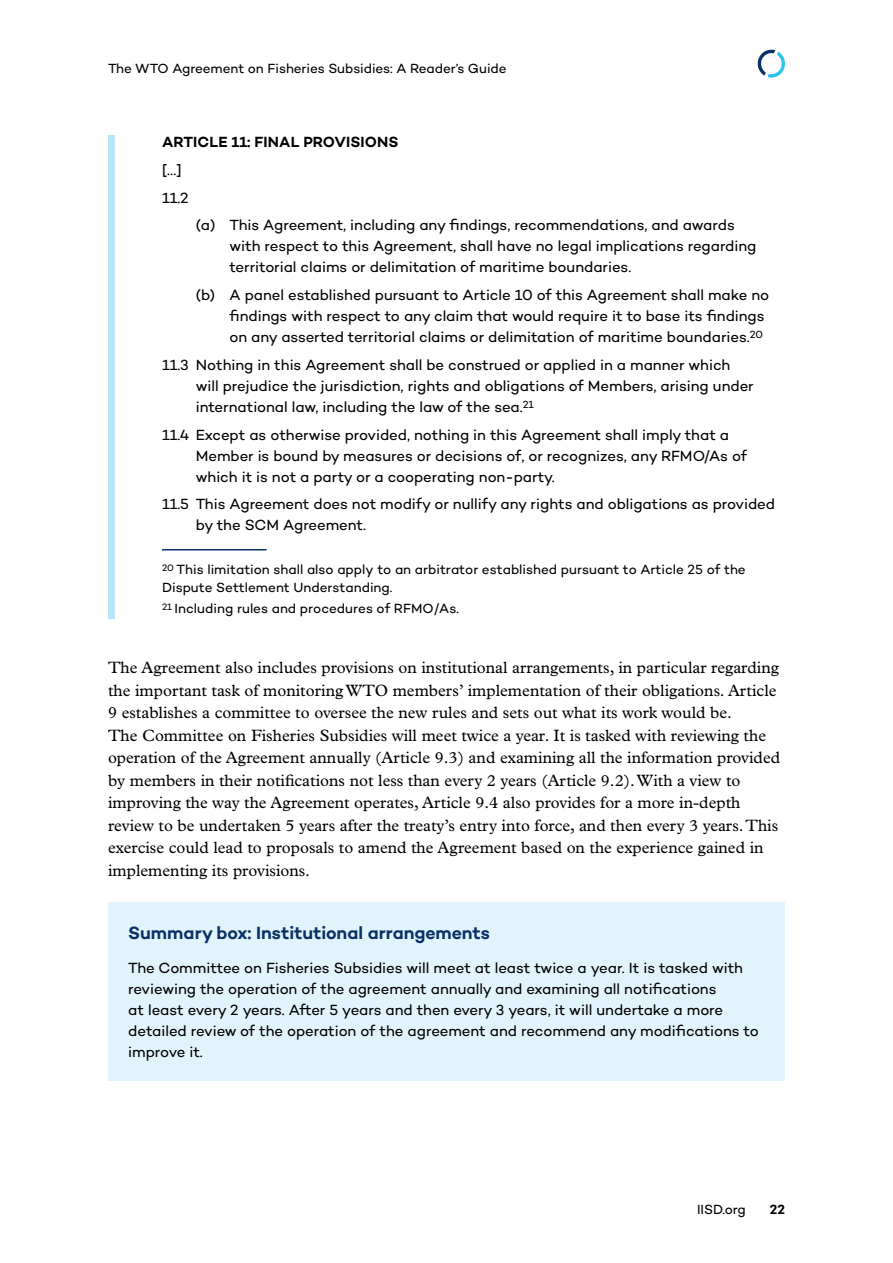
<style>
.page{position:relative;width:893px;height:1263px;background:#fff}
.page>*{position:absolute;margin:0;border:0;box-sizing:border-box;transform-origin:0 0}
.t1{font:600 18px "Campton";color:#093266}
.t2{font:16.5px/22.5px "Plantin MT Pro";color:#000}
.Indent_1{font:15px/21px "Campton";letter-spacing:-.005em;color:#000}
.Indent_2{font:15px/21px "Campton";letter-spacing:-.005em;color:#000}
.Paragraph_Last__end{font:15px/21px "Campton";letter-spacing:-.005em;color:#000}
.t3{font:600 15px "Campton";letter-spacing:.01em;color:#000101}
.Manual_footnotes{font:13.5px/18px "Campton";color:#000}
.Manual_footnote_2{font:13.5px "Campton";color:#000}
.t4{font:600 13.5px "Campton";color:#000}
</style>
<div class="page">
<svg style="left:757px;top:49px;width:28px;height:29px"></svg>
<div style="left:108px;top:902px;width:677px;height:61px;background:#e2f4fb"></div>
<div style="left:108px;top:939px;width:677px;height:142px;background:#e2f4fb"></div>
<hr style="left:162px;top:549px;width:105px;height:1px;background:#093266">
<div style="left:108px;top:135px;width:7px;height:483px;background:#b7e4f6"></div>
<p class="Manual_footnotes" style="left:108px;top:59px;width:400px">The WTO Agreement on Fisheries Subsidies: A Reader’s Guide</p>
<p class="t3" style="left:162px;top:132px;width:238px">ARTICLE 11: FINAL PROVISIONS</p>
<p class="Indent_1" style="left:162px;top:159px;width:21px">[…]</p>
<p class="Indent_1" style="left:162px;top:187px;width:28px">11.2</p>
<p class="Indent_2" style="left:230px;top:214px;width:528px;text-indent:-34px">(a) This Agreement, including any findings, recommendations, and awards with respect to this Agreement, shall have no legal implications regarding territorial claims or delimitation of maritime boundaries.</p>
<p class="Indent_2" style="left:230px;top:284px;width:541px;text-indent:-34px">(b) A panel established pursuant to Article 10 of this Agreement shall make no findings with respect to any claim that would require it to base its findings on any asserted territorial claims or delimitation of maritime boundaries.<sup>20</sup></p>
<p class="Indent_1" style="left:196px;top:354px;width:560px;text-indent:-34px">11.3 Nothing in this Agreement shall be construed or applied in a manner which will prejudice the jurisdiction, rights and obligations of Members, arising under international law, including the law of the sea.<sup>21</sup></p>
<p class="Indent_1" style="left:196px;top:424px;width:553px;text-indent:-34px">11.4 Except as otherwise provided, nothing in this Agreement shall imply that a<br>Member is bound by measures or decisions of, or recognizes, any RFMO/As of which it is not a party or a cooperating non-party.</p>
<p class="Indent_1" style="left:196px;top:493px;width:581px;text-indent:-34px">11.5 This Agreement does not modify or nullify any rights and obligations as provided by the SCM Agreement.</p>
<p class="Manual_footnotes" style="left:162px;top:560px;width:585px"><sup>20</sup> This limitation shall also apply to an arbitrator established pursuant to Article 25 of the<br>Dispute Settlement Understanding.</p>
<p class="Manual_footnote_2" style="left:162px;top:600px;width:298px"><sup>21</sup> Including rules and procedures of RFMO/As.</p>
<p class="t2" style="left:108px;top:656px;width:674px">The Agreement also includes provisions on institutional arrangements, in particular regarding the important task of monitoring WTO members’ implementation of their obligations. Article 9 establishes a committee to oversee the new rules and sets out what its work would be.<br>The Committee on Fisheries Subsidies will meet twice a year. It is tasked with reviewing the operation of the Agreement annually (Article 9.3) and examining all the information provided by members in their notifications not less than every 2 years (Article 9.2). With a view to improving the way the Agreement operates, Article 9.4 also provides for a more in-depth review to be undertaken 5 years after the treaty’s entry into force, and then every 3 years. This exercise could lead to proposals to amend the Agreement based on the experience gained in implementing its provisions.</p>
<h1 class="t1" style="left:128px;top:921px;width:363px">Summary box: Institutional arrangements</h1>
<p class="Paragraph_Last__end" style="left:128px;top:957px;width:632px">The Committee on Fisheries Subsidies will meet at least twice a year. It is tasked with reviewing the operation of the agreement annually and examining all notifications<br>at least every 2 years. After 5 years and then every 3 years, it will undertake a more detailed review of the operation of the agreement and recommend any modifications to improve it.</p>
<p class="Manual_footnotes" style="left:697px;top:1200px;width:50px">IISD.org</p>
<p class="t4" style="left:770px;top:1201px;width:17px">22</p>
</div>
